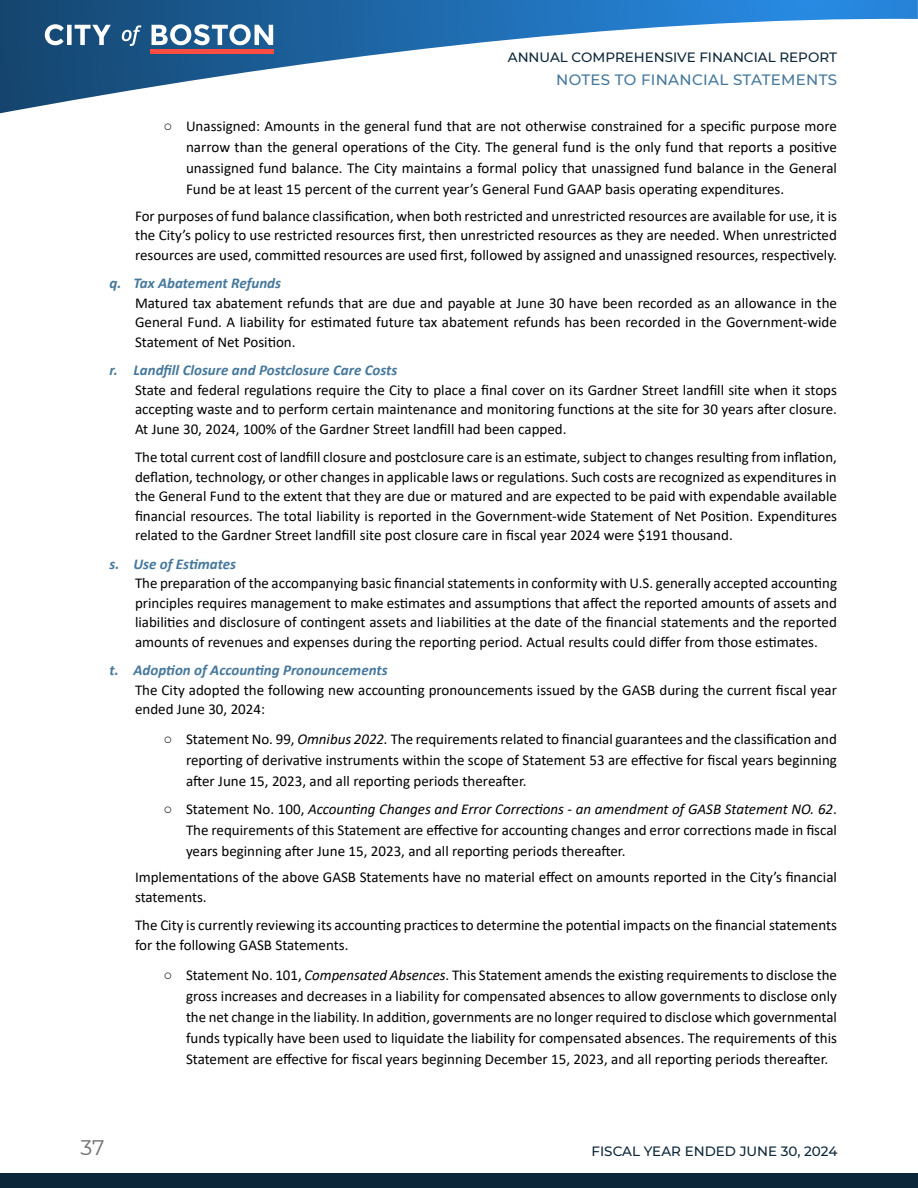
<style>
.page{position:relative;width:918px;height:1188px;background:#fff}
.page>*{position:absolute;margin:0;border:0;box-sizing:border-box;transform-origin:0 0}
.t1{font:21px "Montserrat";color:#6d6e71}
.t2{font:15px/19.5px "Calibri";color:#000;text-align:justify}
.t3{font:italic 700 15px "Calibri";color:#45789c}
.t4{font:500 15px "Montserrat";letter-spacing:.02em;color:#45789c}
.t5{font:500 13.5px "Montserrat";color:#0c2639}
.s1{font-family:"Arial"}
.s2{font-style:italic}
</style>
<div class="page">
<svg style="left:0;top:0;width:918px;height:114px"></svg>
<div style="left:0;top:1173px;width:918px;height:15px;background:#0c2639"></div>
<svg style="left:45px;top:24px;width:228px;height:22px"></svg>
<hr style="left:151px;top:50px;width:123px;height:4px;background:#fb4d42">
<p class="t5" style="left:508px;top:48px;width:331px">ANNUAL COMPREHENSIVE FINANCIAL REPORT</p>
<p class="t4" style="left:556px;top:69px;width:282px">NOTES TO FINANCIAL STATEMENTS</p>
<p class="t2" style="left:186px;top:115px;width:653px;line-height:21px;text-indent:-22px"><span class="s1">○</span> Unassigned: Amounts in the general fund that are not otherwise constrained for a specific purpose more narrow than the general operations of the City. The general fund is the only fund that reports a positive unassigned fund balance. The City maintains a formal policy that unassigned fund balance in the General Fund be at least 15 percent of the current year’s General Fund GAAP basis operating expenditures.</p>
<p class="t2" style="left:135px;top:205px;width:704px">For purposes of fund balance classification, when both restricted and unrestricted resources are available for use, it is the City’s policy to use restricted resources first, then unrestricted resources as they are needed. When unrestricted resources are used, committed resources are used first, followed by assigned and unassigned resources, respectively.</p>
<p class="t3" style="left:110px;top:272px;width:173px">q. Tax Abatement Refunds</p>
<p class="t2" style="left:135px;top:292px;width:704px">Matured tax abatement refunds that are due and payable at June 30 have been recorded as an allowance in the General Fund. A liability for estimated future tax abatement refunds has been recorded in the Government-wide Statement of Net Position.</p>
<p class="t3" style="left:110px;top:359px;width:289px">r. Landfill Closure and Postclosure Care Costs</p>
<p class="t2" style="left:135px;top:379px;width:704px">State and federal regulations require the City to place a final cover on its Gardner Street landfill site when it stops accepting waste and to perform certain maintenance and monitoring functions at the site for 30 years after closure.<br>At June 30, 2024, 100% of the Gardner Street landfill had been capped.</p>
<p class="t2" style="left:135px;top:447px;width:704px">The total current cost of landfill closure and postclosure care is an estimate, subject to changes resulting from inflation, deflation, technology, or other changes in applicable laws or regulations. Such costs are recognized as expenditures in the General Fund to the extent that they are due or matured and are expected to be paid with expendable available financial resources. The total liability is reported in the Government-wide Statement of Net Position. Expenditures related to the Gardner Street landfill site post closure care in fiscal year 2024 were $191 thousand.</p>
<p class="t3" style="left:110px;top:553px;width:128px">s. Use of Estimates</p>
<p class="t2" style="left:135px;top:573px;width:704px">The preparation of the accompanying basic financial statements in conformity with U.S. generally accepted accounting principles requires management to make estimates and assumptions that affect the reported amounts of assets and liabilities and disclosure of contingent assets and liabilities at the date of the financial statements and the reported amounts of revenues and expenses during the reporting period. Actual results could differ from those estimates.</p>
<p class="t3" style="left:110px;top:659px;width:280px">t. Adoption of Accounting Pronouncements</p>
<p class="t2" style="left:135px;top:679px;width:704px">The City adopted the following new accounting pronouncements issued by the GASB during the current fiscal year ended June 30, 2024:</p>
<p class="t2" style="left:186px;top:728px;width:652px;line-height:21px;text-indent:-22px"><span class="s1">○</span> Statement No. 99, <span class="s2">Omnibus 2022.</span> The requirements related to financial guarantees and the classification and reporting of derivative instruments within the scope of Statement 53 are effective for fiscal years beginning after June 15, 2023, and all reporting periods thereafter.</p>
<p class="t2" style="left:186px;top:798px;width:652px;line-height:21px;text-indent:-22px"><span class="s1">○</span> Statement No. 100, <span class="s2">Accounting Changes and Error Corrections - an amendment of GASB Statement NO. 62</span>.<br>The requirements of this Statement are effective for accounting changes and error corrections made in fiscal years beginning after June 15, 2023, and all reporting periods thereafter.</p>
<p class="t2" style="left:135px;top:867px;width:703px">Implementations of the above GASB Statements have no material effect on amounts reported in the City’s financial statements.</p>
<p class="t2" style="left:135px;top:915px;width:703px">The City is currently reviewing its accounting practices to determine the potential impacts on the financial statements for the following GASB Statements.</p>
<p class="t2" style="left:186px;top:964px;width:652px;line-height:21px;text-indent:-22px"><span class="s1">○</span> Statement No. 101, <span class="s2">Compensated Absences</span>. This Statement amends the existing requirements to disclose the gross increases and decreases in a liability for compensated absences to allow governments to disclose only the net change in the liability. In addition, governments are no longer required to disclose which governmental funds typically have been used to liquidate the liability for compensated absences. The requirements of this Statement are effective for fiscal years beginning December 15, 2023, and all reporting periods thereafter.</p>
<h1 class="t1" style="left:81px;top:1133px;width:25px">37</h1>
<p class="t5" style="left:592px;top:1142px;width:247px">FISCAL YEAR ENDED JUNE 30, 2024</p>
</div>
